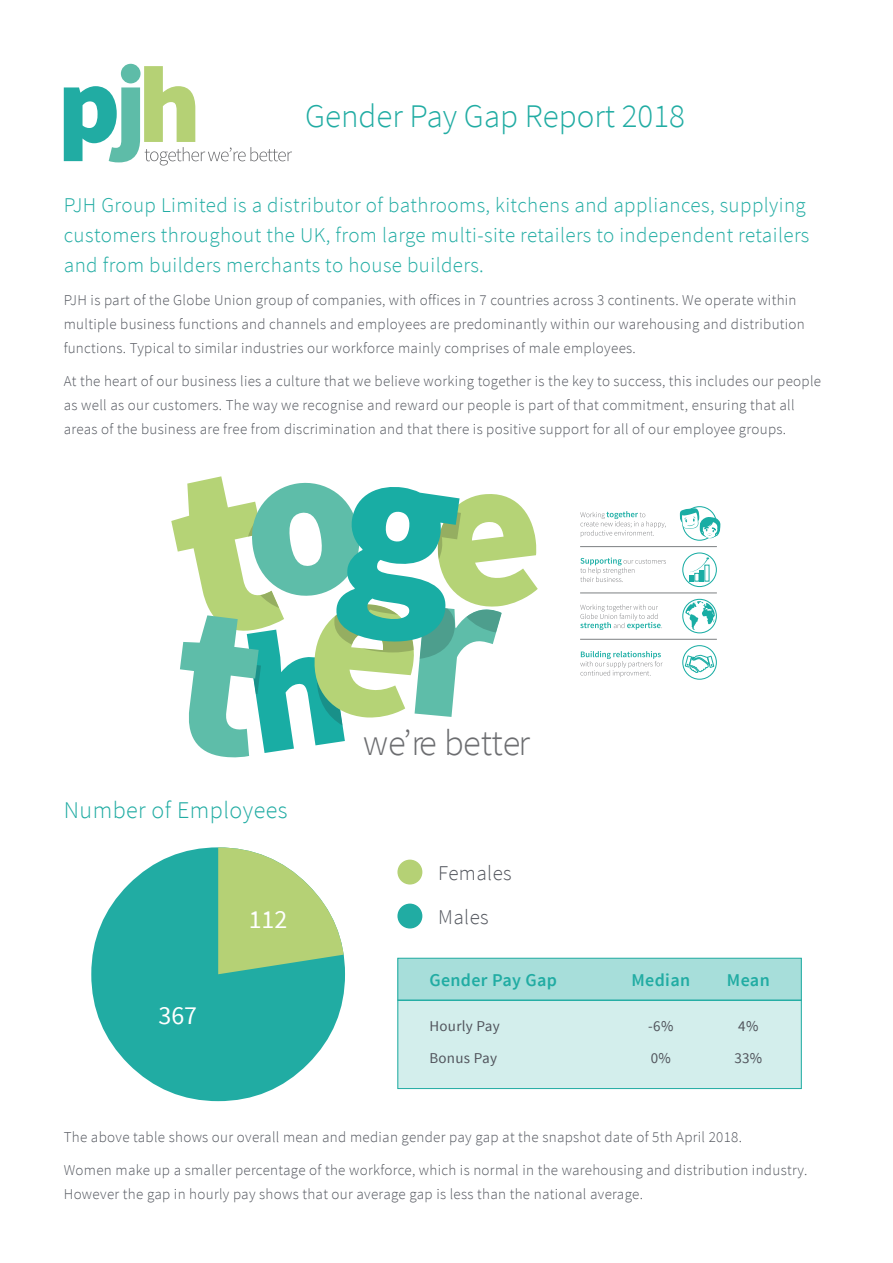
<style>
.page{position:relative;width:893px;height:1263px;background:#fff}
.page>*{position:absolute;margin:0;border:0;box-sizing:border-box;transform-origin:0 0}
.t1{font:300 36.45px "Source Sans Pro";letter-spacing:-.015em;color:#6c6d70}
.t2{font:300 33px "Source Sans Pro";color:#21aca3}
.t3{font:25.95px "Source Sans Pro";color:#fff}
.t4{font:300 24px "Source Sans Pro";letter-spacing:.02em;color:#21aca3}
.t5{font:300 21px/30px "Source Sans Pro";letter-spacing:.02em;color:#21aca3}
.t6{font:300 21px "Source Sans Pro";letter-spacing:.02em;color:#52555d}
.t7{font:600 18px "Source Sans Pro";letter-spacing:.02em;color:#21aca3}
.t8{font:300 15px/24px "Source Sans Pro";letter-spacing:.02em;color:#52555d}
.t9{font:15px "Source Sans Pro";letter-spacing:.02em;color:#52555d}
</style>
<div class="page">
<svg style="left:64px;top:66px;width:228px;height:99px"></svg>
<div style="left:121px;top:64px;width:20px;height:19px;background:#5ebca8;border-radius:50%"></div>
<div style="left:397px;top:860px;width:25px;height:24px;background:#b5d175;border-radius:50%"></div>
<div style="left:397px;top:903px;width:25px;height:25px;background:#21aca3;border-radius:50%"></div>
<svg style="left:91px;top:847px;width:254px;height:254px;fill:#21aca3"></svg>
<svg style="left:218px;top:847px;width:126px;height:127px"></svg>
<div style="left:397px;top:1000px;width:405px;height:89px;background:#d3eeec"></div>
<div style="left:397px;top:958px;width:405px;height:42px;background:#a7deda"></div>
<div style="left:397px;top:958px;width:405px;height:43px;border:1px solid #21aca3"></div>
<div style="left:397px;top:1000px;width:405px;height:89px;border:1px solid #21aca3"></div>
<svg style="left:171px;top:476px;width:367px;height:282px"></svg>
<div style="left:682px;top:645px;width:35px;height:35px;border:1px solid #19ada4;border-radius:50%"></div>
<svg style="left:685px;top:653px;width:29px;height:20px"></svg>
<div style="left:682px;top:506px;width:35px;height:35px;border:1px solid #19ada4;border-radius:50%"></div>
<svg style="left:679px;top:508px;width:42px;height:30px"></svg>
<div style="left:682px;top:599px;width:35px;height:34px;border:1px solid #19ada4;border-radius:50%"></div>
<svg style="left:685px;top:601px;width:30px;height:29px"></svg>
<div style="left:682px;top:552px;width:35px;height:35px;border:1px solid #19ada4;border-radius:50%"></div>
<svg style="left:689px;top:557px;width:20px;height:24px"></svg>
<hr style="left:580px;top:639px;width:137px;height:1px;background:#7d8082">
<svg style="left:580px;top:511px;width:86px;height:26px"></svg>
<svg style="left:580px;top:557px;width:86px;height:25px"></svg>
<svg style="left:580px;top:604px;width:82px;height:26px"></svg>
<svg style="left:580px;top:651px;width:83px;height:26px"></svg>
<hr style="left:580px;top:546px;width:137px;height:1px;background:#7d8082">
<hr style="left:580px;top:593px;width:137px;height:1px;background:#7d8082">
<p class="t2" style="left:305px;top:96px;width:381px">Gender Pay Gap Report 2018</p>
<p class="t5" style="left:64px;top:190px;width:747px">PJH Group Limited is a distributor of bathrooms, kitchens and appliances, supplying customers throughout the UK, from large multi-site retailers to independent retailers and from builders merchants to house builders.</p>
<p class="t8" style="left:64px;top:288px;width:743px">PJH is part of the Globe Union group of companies, with offices in 7 countries across 3 continents. We operate within multiple business functions and channels and employees are predominantly within our warehousing and distribution functions. Typical to similar industries our workforce mainly comprises of male employees.</p>
<p class="t8" style="left:64px;top:369px;width:759px">At the heart of our business lies a culture that we believe working together is the key to success, this includes our people as well as our customers. The way we recognise and reward our people is part of that commitment, ensuring that all areas of the business are free from discrimination and that there is positive support for all of our employee groups.</p>
<p class="t4" style="left:64px;top:795px;width:225px">Number of Employees</p>
<p class="t3" style="left:159px;top:999px;width:40px">367</p>
<p class="t3" style="left:249px;top:903px;width:40px">112</p>
<h1 class="t1" style="left:363px;top:721px;width:168px">we’re better</h1>
<p class="t6" style="left:438px;top:860px;width:75px">Females</p>
<p class="t6" style="left:438px;top:904px;width:52px">Males</p>
<p class="t7" style="left:429px;top:969px;width:129px">Gender Pay Gap</p>
<p class="t9" style="left:429px;top:1016px;width:72px">Hourly Pay</p>
<p class="t9" style="left:429px;top:1049px;width:69px">Bonus Pay</p>
<p class="t7" style="left:631px;top:969px;width:60px">Median</p>
<p class="t7" style="left:727px;top:969px;width:44px">Mean</p>
<p class="t9" style="left:648px;top:1016px;width:27px">-6%</p>
<p class="t9" style="left:651px;top:1049px;width:22px">0%</p>
<p class="t9" style="left:738px;top:1016px;width:22px">4%</p>
<p class="t9" style="left:734px;top:1049px;width:29px">33%</p>
<p class="t8" style="left:64px;top:1125px;width:680px">The above table shows our overall mean and median gender pay gap at the snapshot date of 5th April 2018.</p>
<p class="t8" style="left:64px;top:1158px;width:745px">Women make up a smaller percentage of the workforce, which is normal in the warehousing and distribution industry.<br>However the gap in hourly pay shows that our average gap is less than the national average.</p>
</div>
